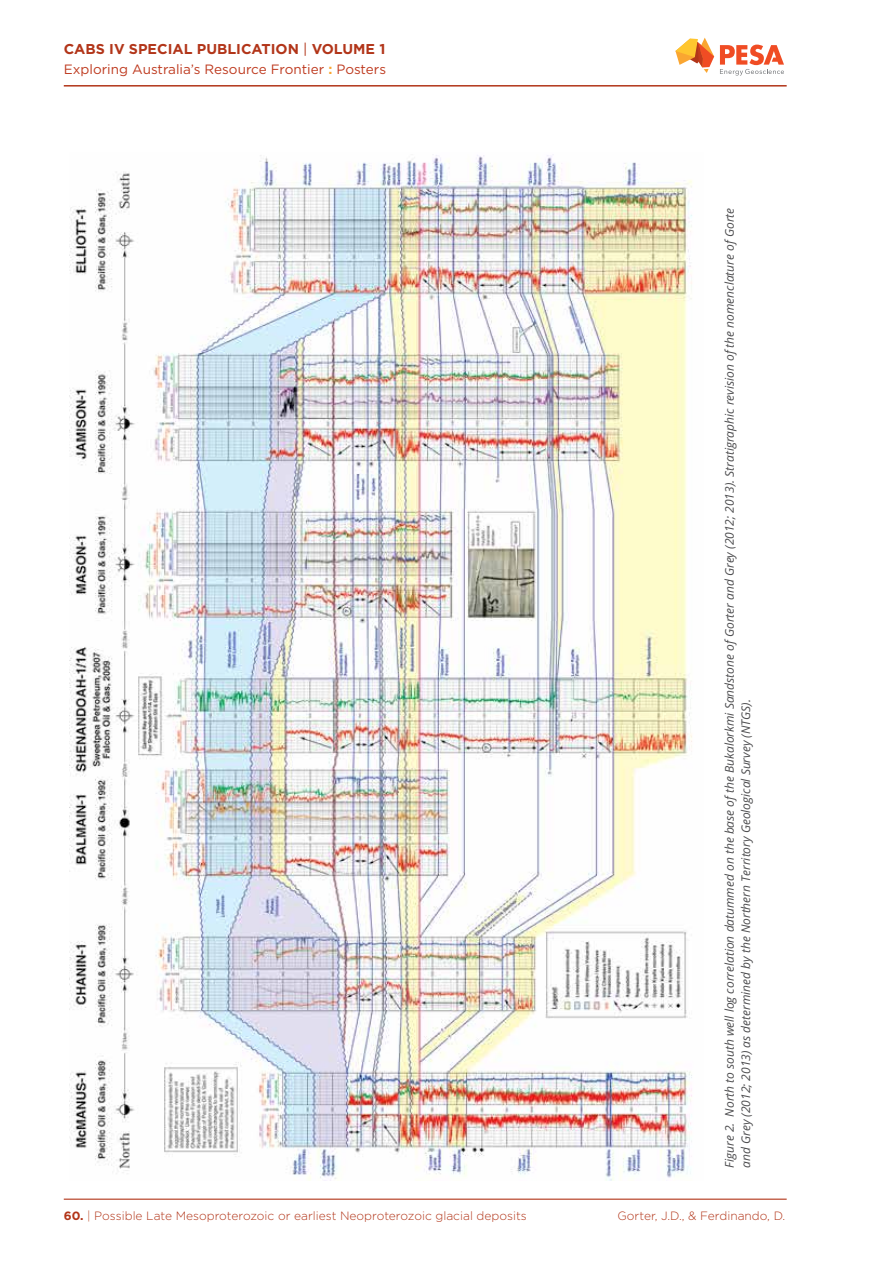
<style>
.page{position:relative;width:893px;height:1263px;background:#fff}
.page>*{position:absolute;margin:0;border:0;box-sizing:border-box;transform-origin:0 0}
.t1{font:700 14.25px "Gotham";color:#b23519}
.t2{font:13.5px "Gotham";color:#be3a1f}
.t3{font:italic 12px/16.5px "Open Sans";color:#4d4d4f}
.t4{font:300 12px "Gotham";color:#b23519}
.s1{font-weight:400}
.s2{font-weight:700;color:#faa631}
.s3{font-weight:700}
.s4{color:#bd512f}
</style>
<div class="page">
<img style="left:70px;top:154px;width:622px;height:1026px">
<hr style="left:64px;top:85px;width:723px;height:2px;background:#b23519">
<svg style="left:675px;top:37px;width:109px;height:39px"></svg>
<hr style="left:64px;top:1198px;width:723px;height:2px;background:#b23519">
<p class="t1" style="left:64px;top:39px;width:323px">CABS IV SPECIAL PUBLICATION <span class="s1">|</span> VOLUME 1</p>
<p class="t2" style="left:64px;top:61px;width:324px">Exploring Australia’s Resource Frontier <span class="s2">:</span> Posters</p>
<p class="t3" style="left:721px;top:1168px;width:961px;rotate:-90deg">Figure 2. North to south well log correlation datummed on the base ofthe Bukalorkmi Sandstone ofGorter and Grey (2012; 2013). Stratigraphic revision ofthe nomenclature ofGorte and Grey (2012; 2013) as determined by the Northern Territory Geological Survey (NTGS).</p>
<p class="t4" style="left:64px;top:1208px;width:465px"><span class="s3">60.</span> <span class="s4">|</span> Possible Late Mesoproterozoic or earliest Neoproterozoic glacial deposits</p>
<p class="t4" style="left:617px;top:1208px;width:169px">Gorter, J.D., &amp; Ferdinando, D.</p>
</div>
